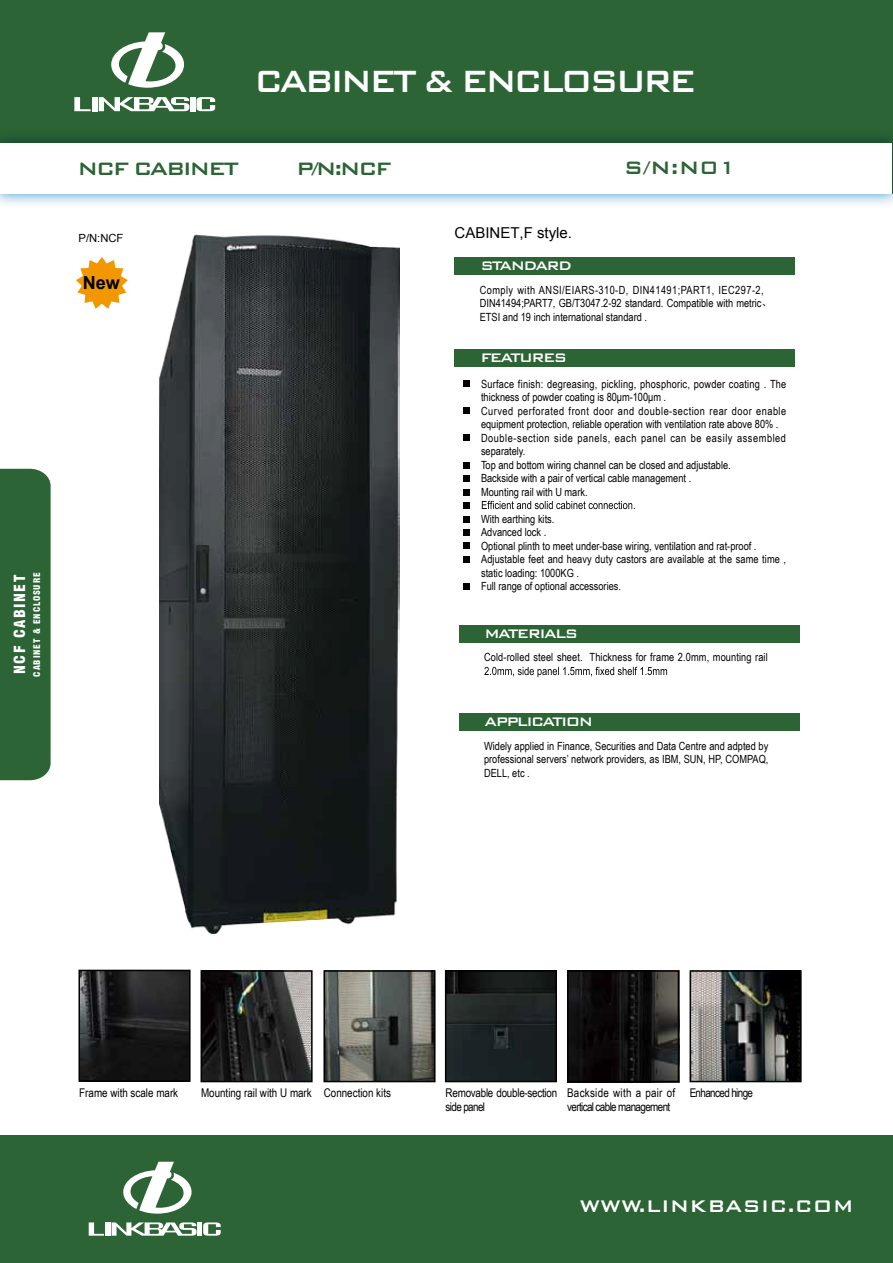
<style>
.page{position:relative;width:893px;height:1263px;background:#fff}
.page>*{position:absolute;margin:0;border:0;box-sizing:border-box;transform-origin:0 0}
.t1{font:500 41.1px "Bank Gothic BT";letter-spacing:-.1em;color:#fff;scale:.9 1}
.t2{font:500 24px "Bank Gothic BT";letter-spacing:-.1em;color:#2c6435}
.t3{font:500 22.5px "Bank Gothic BT";color:#fff}
.t4{font:700 18px "Arial";color:#000}
.t5{font:500 16.5px "Bank Gothic BT";letter-spacing:-.1em;color:#fff}
.t6{font:15px "Arial";color:#000}
.t7{font:900 condensed 15px "Swiss 721 BT";letter-spacing:.1em;color:#fff}
.t8{font:12px/14.4px "Arial Narrow";letter-spacing:-.05em;color:#000}
.t9{font:12px "Arial Narrow";color:#000}
.t10{font:12px/14.4px "Arial Narrow";letter-spacing:-.02em;color:#000}
.t11{font:11.25px/13.5px "Arial Narrow";color:#000}
.t12{font:11.25px "Arial";color:#000}
.t13{font:900 condensed 9px "Swiss 721 BT";letter-spacing:.1em;color:#fff}
.s1{font-family:"Adobe Song Std";font-weight:300}
</style>
<div class="page">
<div style="left:0;top:0;width:893px;height:193px;background:#2c6435"></div>
<div style="left:0;top:1135px;width:893px;height:128px;background:#2c6435"></div>
<div style="left:0;top:469px;width:51px;height:311px;background:#2c6435"></div>
<svg style="left:0;top:138px;width:893px;height:67px"></svg>
<div style="left:1px;top:143px;width:891px;height:51px;background:#fff"></div>
<img style="left:81px;top:973px;width:107px;height:106px">
<div style="left:78px;top:970px;width:113px;height:112px;border:2px solid #000"></div>
<img style="left:204px;top:973px;width:106px;height:106px">
<div style="left:201px;top:970px;width:112px;height:112px;border:2px solid #000"></div>
<img style="left:326px;top:973px;width:107px;height:106px">
<div style="left:323px;top:970px;width:113px;height:112px;border:2px solid #000"></div>
<img style="left:448px;top:973px;width:106px;height:106px">
<div style="left:445px;top:970px;width:112px;height:112px;border:2px solid #000"></div>
<img style="left:570px;top:973px;width:106px;height:106px">
<div style="left:567px;top:970px;width:112px;height:112px;border:2px solid #000"></div>
<img style="left:693px;top:973px;width:106px;height:106px">
<div style="left:690px;top:970px;width:112px;height:112px;border:2px solid #000"></div>
<svg style="left:484px;top:667px;width:183px;height:10px"></svg>
<div style="left:455px;top:257px;width:340px;height:17px;background:#2c6435"></div>
<div style="left:459px;top:625px;width:340px;height:17px;background:#2c6435"></div>
<div style="left:459px;top:713px;width:340px;height:17px;background:#2c6435"></div>
<svg style="left:482px;top:501px;width:153px;height:8px"></svg>
<div style="left:455px;top:350px;width:340px;height:17px;background:#2c6435"></div>
<svg style="left:463px;top:381px;width:6px;height:6px"></svg>
<div style="left:463px;top:407px;width:6px;height:7px;background:#000"></div>
<div style="left:463px;top:434px;width:6px;height:7px;background:#000"></div>
<svg style="left:463px;top:462px;width:6px;height:6px"></svg>
<svg style="left:463px;top:476px;width:6px;height:6px"></svg>
<div style="left:463px;top:489px;width:6px;height:7px;background:#000"></div>
<div style="left:463px;top:502px;width:6px;height:7px;background:#000"></div>
<div style="left:463px;top:516px;width:6px;height:7px;background:#000"></div>
<svg style="left:463px;top:529px;width:6px;height:6px"></svg>
<svg style="left:463px;top:543px;width:6px;height:6px"></svg>
<div style="left:463px;top:556px;width:6px;height:7px;background:#000"></div>
<svg style="left:463px;top:583px;width:6px;height:6px"></svg>
<svg style="left:76px;top:257px;width:52px;height:52px"></svg>
<img style="left:159px;top:234px;width:240px;height:699px">
<svg style="left:74px;top:97px;width:17px;height:14px"></svg>
<div style="left:92px;top:97px;width:5px;height:14px;background:#fff"></div>
<svg style="left:99px;top:97px;width:90px;height:14px"></svg>
<svg style="left:196px;top:97px;width:19px;height:14px"></svg>
<div style="left:190px;top:97px;width:5px;height:14px;background:#fff"></div>
<svg style="left:111px;top:32px;width:73px;height:56px"></svg>
<svg style="left:89px;top:1222px;width:15px;height:14px"></svg>
<div style="left:105px;top:1222px;width:5px;height:14px;background:#fff"></div>
<svg style="left:112px;top:1222px;width:85px;height:14px"></svg>
<svg style="left:203px;top:1222px;width:18px;height:14px"></svg>
<div style="left:197px;top:1222px;width:5px;height:14px;background:#fff"></div>
<svg style="left:123px;top:1162px;width:69px;height:51px"></svg>
<h3 class="t7" style="left:11px;top:674px;width:100px;rotate:-90deg">NCF CABINET</h3>
<p class="t13" style="left:31px;top:677px;width:106px;rotate:-90deg">CABINET &amp; ENCLOSURE</p>
<h1 class="t1" style="left:254px;top:59px;width:493px">CABINET &amp; ENCLOSURE</h1>
<h2 class="t2" style="left:78px;top:155px;width:163px">NCF CABINET</h2>
<h2 class="t2" style="left:296px;top:155px;width:97px">P/N:NCF</h2>
<p class="t12" style="left:78px;top:231px;width:47px">P/N:NCF</p>
<h3 class="t4" style="left:83px;top:270px;width:39px">New</h3>
<h3 class="t6" style="left:455px;top:223px;width:119px">CABINET,F style.</h3>
<h3 class="t5" style="left:480px;top:256px;width:93px">STANDARD</h3>
<h2 class="t2" style="left:624px;top:155px;width:114px">S/N:N01</h2>
<p class="t11" style="left:480px;top:283px;width:295px">Comply with ANSI/EIARS-310-D, DIN41491;PART1, IEC297-2,<br>DIN41494;PART7, GB/T3047.2-92 standard. Compatible with metric<span class="s1">、<br></span>ETSI and 19 inch international standard .</p>
<h3 class="t5" style="left:480px;top:349px;width:88px">FEATURES</h3>
<p class="t11" style="left:481px;top:376px;width:307px">Surface finish: degreasing, pickling, phosphoric, powder coating . The thickness of powder coating is 80μm-100μm .<br>Curved perforated front door and double-section rear door enable equipment protection, reliable operation with ventilation rate above 80% .<br>Double-section side panels, each panel can be easily assembled separately.<br>Top and bottom wiring channel can be closed and adjustable.<br>Backside with a pair of vertical cable management .<br>Mounting rail with U mark.</p>
<p class="t11" style="left:481px;top:511px;width:306px">With earthing kits.<br>Advanced lock .<br>Optional plinth to meet under-base wiring, ventilation and rat-proof .<br>Adjustable feet and heavy duty castors are available at the same time , static loading: 1000KG .<br>Full range of optional accessories.</p>
<h3 class="t5" style="left:485px;top:624px;width:95px">MATERIALS</h3>
<p class="t11" style="left:484px;top:650px;width:285px">Cold-rolled steel sheet. Thickness for frame 2.0mm, mounting rail</p>
<h3 class="t5" style="left:485px;top:712px;width:110px">APPLICATION</h3>
<p class="t11" style="left:484px;top:738px;width:286px;text-align:justify">Widely applied in Finance, Securities and Data Centre and adpted by professional servers’ network providers, as IBM, SUN, HP, COMPAQ, DELL, etc .</p>
<p class="t9" style="left:79px;top:1084px;width:100px">Frame with scale mark</p>
<p class="t9" style="left:201px;top:1084px;width:191px">Mounting rail with U mark Connection kits</p>
<p class="t10" style="left:446px;top:1085px;width:113px">Removable double-section side panel</p>
<p class="t8" style="left:567px;top:1085px;width:110px">Backside with a pair of vertical cable management</p>
<p class="t8" style="left:690px;top:1085px;width:65px">Enhanced hinge</p>
<h3 class="t3" style="left:579px;top:1194px;width:276px">WWW.LINKBASIC.COM</h3>
</div>
